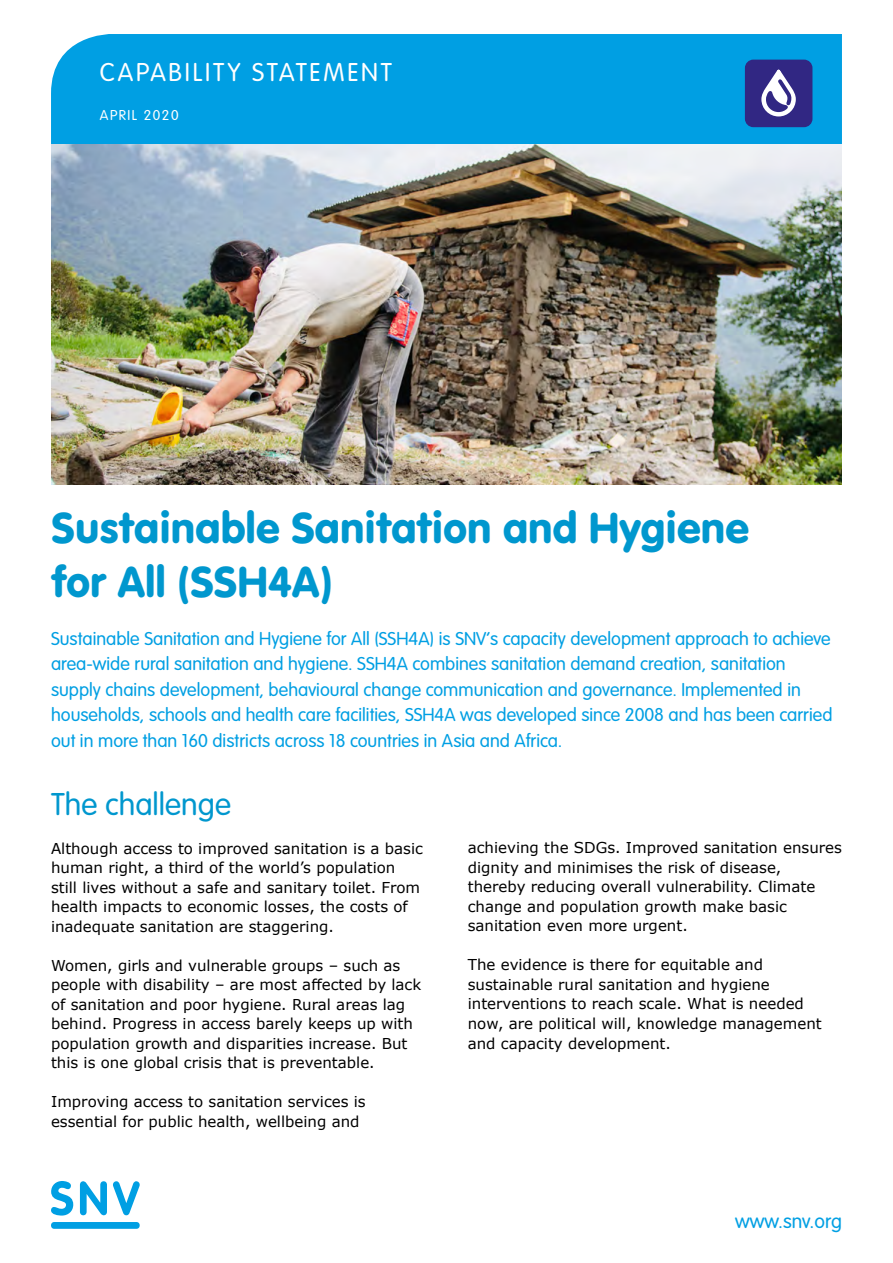
<style>
.page{position:relative;width:893px;height:1263px;background:#fff}
.page>*{position:absolute;margin:0;border:0;box-sizing:border-box;transform-origin:0 0}
.t1{font:45px/54px "VAG Rundschrift D";color:#0097ce}
.t2{font:300 33px "VAG Rundschrift D";color:#0097ce}
.t3{font:300 27px "VAG Rundschrift D";letter-spacing:.1em;color:#fff}
.t4{font:300 21px "VAG Rundschrift D";color:#009fe3}
.t5{font:300 19.5px/25.5px "VAG Rundschrift D";color:#009fe3}
.t6{font:15px/19.5px "Verdana";color:#000}
.t7{font:300 15px "VAG Rundschrift D";letter-spacing:.1em;color:#fff}
</style>
<div class="page">
<div style="left:51px;top:34px;width:791px;height:111px;background:#009fe3"></div>
<img style="left:51px;top:145px;width:791px;height:340px">
<svg style="left:51px;top:1181px;width:22px;height:34px"></svg>
<svg style="left:80px;top:1181px;width:27px;height:34px"></svg>
<svg style="left:113px;top:1181px;width:27px;height:34px"></svg>
<div style="left:51px;top:1222px;width:89px;height:7px;background:#009fe3;border-radius:3px"></div>
<div style="left:745px;top:60px;width:67px;height:67px;background:#312783;border-radius:8px"></div>
<svg style="left:761px;top:69px;width:35px;height:48px"></svg>
<h3 class="t3" style="left:100px;top:58px;width:294px">CAPABILITY STATEMENT</h3>
<p class="t7" style="left:100px;top:107px;width:80px">APRIL 2020</p>
<h1 class="t1" style="left:51px;top:501px;width:700px">Sustainable Sanitation and Hygiene for All (SSH4A)</h1>
<p class="t5" style="left:51px;top:626px;width:783px">Sustainable Sanitation and Hygiene for All (SSH4A) is SNV’s capacity development approach to achieve area-wide rural sanitation and hygiene. SSH4A combines sanitation demand creation, sanitation supply chains development, behavioural change communication and governance. Implemented in households, schools and health care facilities, SSH4A was developed since 2008 and has been carried out in more than 160 districts across 18 countries in Asia and Africa.</p>
<h2 class="t2" style="left:51px;top:786px;width:182px">The challenge</h2>
<p class="t6" style="left:51px;top:838px;width:373px">Although access to improved sanitation is a basic human right, a third of the world’s population still lives without a safe and sanitary toilet. From health impacts to economic losses, the costs of inadequate sanitation are staggering.</p>
<p class="t6" style="left:51px;top:955px;width:372px">Women, girls and vulnerable groups – such as people with disability – are most affected by lack of sanitation and poor hygiene. Rural areas lag behind. Progress in access barely keeps up with population growth and disparities increase. But this is one global crisis that is preventable.</p>
<p class="t6" style="left:51px;top:1092px;width:316px">Improving access to sanitation services is essential for public health, wellbeing and</p>
<p class="t6" style="left:468px;top:838px;width:376px">achieving the SDGs. Improved sanitation ensures dignity and minimises the risk of disease, thereby reducing overall vulnerability. Climate change and population growth make basic sanitation even more urgent.</p>
<p class="t6" style="left:468px;top:955px;width:356px">The evidence is there for equitable and sustainable rural sanitation and hygiene interventions to reach scale. What is needed now, are political will, knowledge management and capacity development.</p>
<h3 class="t4" style="left:735px;top:1210px;width:108px">www.snv.org</h3>
</div>
